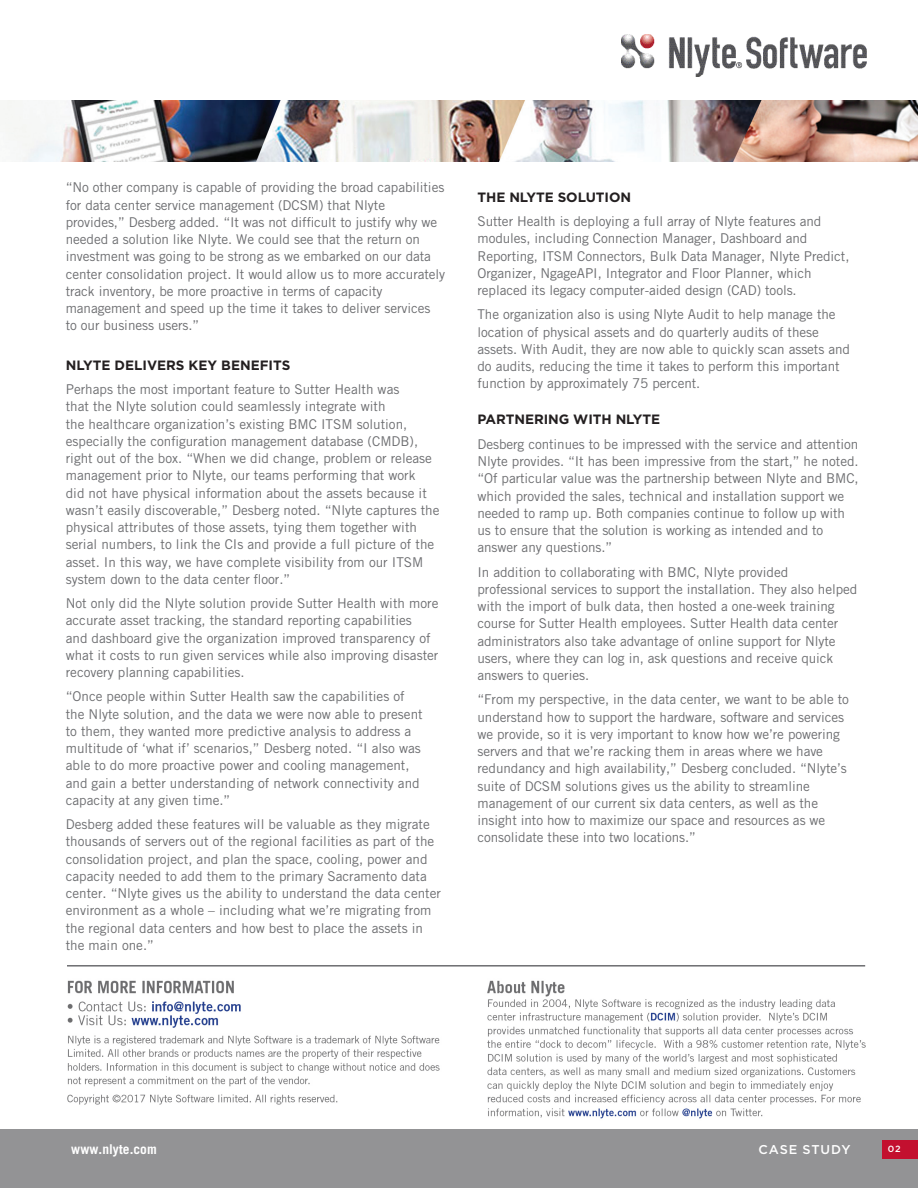
<style>
.page{position:relative;width:918px;height:1188px;background:#fff}
.page>*{position:absolute;margin:0;border:0;box-sizing:border-box;transform-origin:0 0}
.Body_tracking-5{font:13.5px/17.2px "Trade Gothic";letter-spacing:-.005em;color:#6c6d70}
.Body{font:13.5px/17.2px "Trade Gothic";letter-spacing:-.005em;color:#6c6d70}
.Subhead{font:700 13.5px "Gotham";letter-spacing:-.005em;color:#231f20}
.t1{font:700 13.5px "Trade Gothic";letter-spacing:.005em;color:#fff}
.t2{font:500 12.75px "Gotham";letter-spacing:.07em;color:#fff}
.Body-2{font:500 9px "Gotham";color:#fff}
</style>
<div class="page">
<img style="left:3px;top:100px;width:915px;height:62px">
<img style="left:621px;top:34px;width:245px;height:43px">
<div style="left:0;top:1130px;width:918px;height:58px;background:#939395"></div>
<div style="left:882px;top:1140px;width:36px;height:18px;background:#c3102f"></div>
<hr style="left:67px;top:965px;width:798px;height:2px;background:#6c6d70">
<img style="left:67px;top:980px;width:373px;height:125px">
<img style="left:487px;top:980px;width:379px;height:139px">
<p class="Body" style="left:66px;top:179px;width:381px">“No other company is capable of providing the broad capabilities for data center service management (DCSM) that Nlyte provides,” Desberg added. “It was not difficult to justify why we needed a solution like Nlyte. We could see that the return on investment was going to be strong as we embarked on our data center consolidation project. It would allow us to more accurately track inventory, be more proactive in terms of capacity management and speed up the time it takes to deliver services<br>to our business users.”</p>
<p class="Subhead" style="left:66px;top:356px;width:226px">NLYTE DELIVERS KEY BENEFITS</p>
<p class="Body_tracking-5" style="left:66px;top:381px;width:375px">Perhaps the most important feature to Sutter Health was<br>that the Nlyte solution could seamlessly integrate with<br>the healthcare organization’s existing BMC ITSM solution, especially the configuration management database (CMDB), right out of the box. “When we did change, problem or release management prior to Nlyte, our teams performing that work<br>did not have physical information about the assets because it wasn’t easily discoverable,” Desberg noted. “Nlyte captures the physical attributes of those assets, tying them together with serial numbers, to link the CIs and provide a full picture of the asset. In this way, we have complete visibility from our ITSM system down to the data center floor.”</p>
<p class="Body_tracking-5" style="left:66px;top:595px;width:374px">Not only did the Nlyte solution provide Sutter Health with more accurate asset tracking, the standard reporting capabilities<br>and dashboard give the organization improved transparency of what it costs to run given services while also improving disaster recovery planning capabilities.</p>
<p class="Body_tracking-5" style="left:66px;top:688px;width:358px">“Once people within Sutter Health saw the capabilities of the Nlyte solution, and the data we were now able to present to them, they wanted more predictive analysis to address a multitude of ‘what if’ scenarios,” Desberg noted. “I also was able to do more proactive power and cooling management, and gain a better understanding of network connectivity and capacity at any given time.”</p>
<p class="Body_tracking-5" style="left:66px;top:816px;width:377px">Desberg added these features will be valuable as they migrate thousands of servers out of the regional facilities as part of the consolidation project, and plan the space, cooling, power and capacity needed to add them to the primary Sacramento data center. “Nlyte gives us the ability to understand the data center environment as a whole – including what we’re migrating from the regional data centers and how best to place the assets in the main one.”</p>
<p class="Subhead" style="left:478px;top:188px;width:155px">THE NLYTE SOLUTION</p>
<p class="Body_tracking-5" style="left:478px;top:212px;width:373px">Sutter Health is deploying a full array of Nlyte features and modules, including Connection Manager, Dashboard and Reporting, ITSM Connectors, Bulk Data Manager, Nlyte Predict, Organizer, NgageAPI, Integrator and Floor Planner, which replaced its legacy computer-aided design (CAD) tools.</p>
<p class="Body_tracking-5" style="left:478px;top:306px;width:374px">The organization also is using Nlyte Audit to help manage the location of physical assets and do quarterly audits of these assets. With Audit, they are now able to quickly scan assets and do audits, reducing the time it takes to perform this important function by approximately 75 percent.</p>
<p class="Subhead" style="left:478px;top:411px;width:184px">PARTNERING WITH NLYTE</p>
<p class="Body_tracking-5" style="left:478px;top:435px;width:383px">Desberg continues to be impressed with the service and attention Nlyte provides. “It has been impressive from the start,” he noted. “Of particular value was the partnership between Nlyte and BMC, which provided the sales, technical and installation support we needed to ramp up. Both companies continue to follow up with us to ensure that the solution is working as intended and to answer any questions.”</p>
<p class="Body_tracking-5" style="left:478px;top:563px;width:381px">In addition to collaborating with BMC, Nlyte provided professional services to support the installation. They also helped with the import of bulk data, then hosted a one-week training course for Sutter Health employees. Sutter Health data center administrators also take advantage of online support for Nlyte users, where they can log in, ask questions and receive quick answers to queries.</p>
<p class="Body_tracking-5" style="left:478px;top:691px;width:373px">“From my perspective, in the data center, we want to be able to understand how to support the hardware, software and services we provide, so it is very important to know how we’re powering servers and that we’re racking them in areas where we have redundancy and high availability,” Desberg concluded. “Nlyte’s suite of DCSM solutions gives us the ability to streamline management of our current six data centers, as well as the insight into how to maximize our space and resources as we consolidate these into two locations.”</p>
<p class="t1" style="left:71px;top:1141px;width:87px">www.nlyte.com</p>
<p class="t2" style="left:758px;top:1141px;width:94px">CASE STUDY</p>
<p class="Body-2" style="left:888px;top:1143px;width:14px">02</p>
</div>
